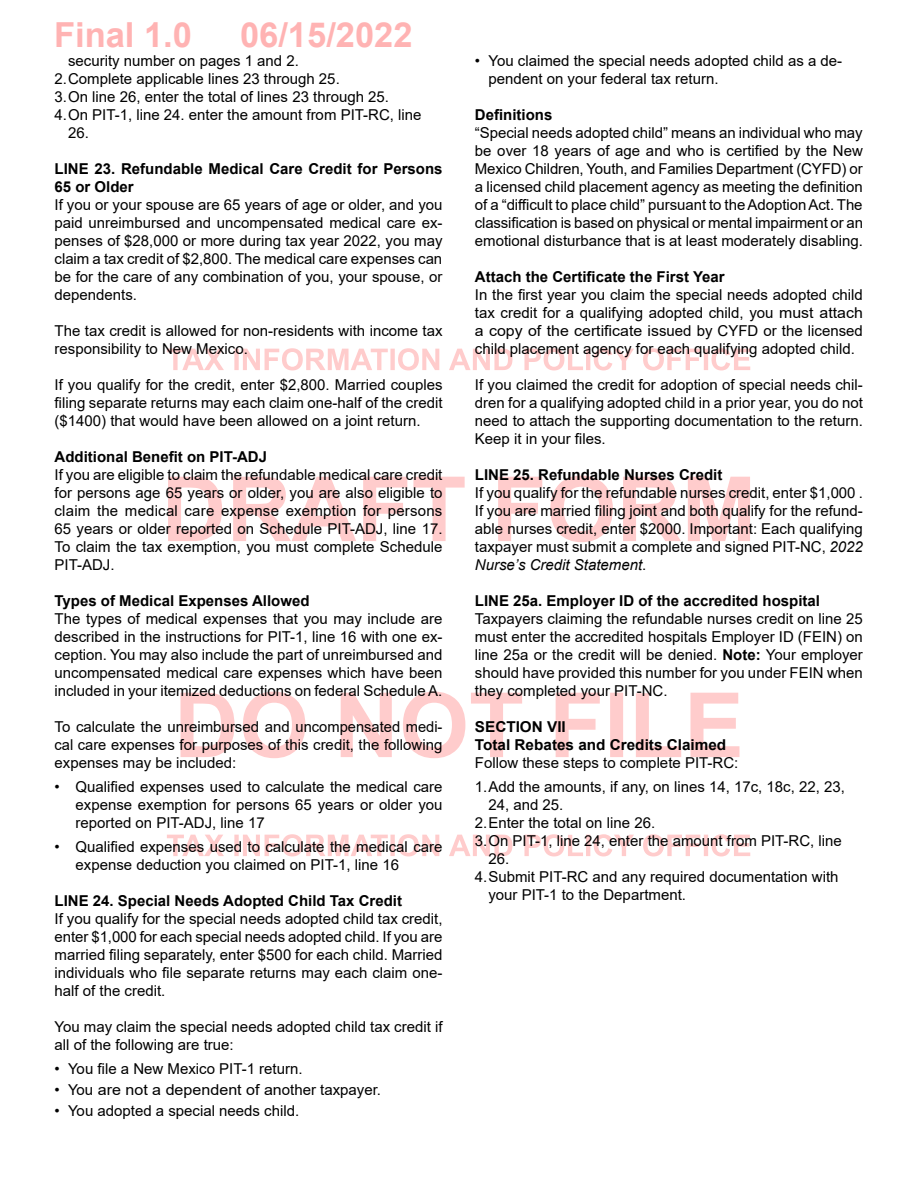
<style>
.page{position:relative;width:918px;height:1188px;background:#fff}
.page>*{position:absolute;margin:0;border:0;box-sizing:border-box;transform-origin:0 0}
.t1{font:700 34.5px "Arial";color:#ffb3b3}
.t2{font:15px/18px "Arial";color:#000;text-align:justify}
.t3{font:700 15px/18px "Arial";color:#000}
.s1{font-style:italic}
.s2{font-weight:700}
</style>
<div class="page">
<svg style="left:167px;top:834px;width:583px;height:22px"></svg>
<svg style="left:181px;top:692px;width:559px;height:66px"></svg>
<svg style="left:168px;top:476px;width:582px;height:66px"></svg>
<svg style="left:167px;top:348px;width:583px;height:22px"></svg>
<h1 class="t1" style="left:54px;top:11px;width:140px">Final 1.0</h1>
<h1 class="t1" style="left:240px;top:11px;width:174px">06/15/2022</h1>
<p class="t2" style="left:68px;top:52px;width:232px">security number on pages 1 and 2.</p>
<p class="t2" style="left:55px;top:70px;width:287px">2.Complete applicable lines 23 through 25.</p>
<p class="t2" style="left:55px;top:88px;width:336px">3.On line 26, enter the total of lines 23 through 25.</p>
<p class="t2" style="left:55px;top:106px;width:368px">4.On PIT‑1, line 24. enter the amount from PIT-RC, line</p>
<p class="t2" style="left:68px;top:124px;width:22px">26.</p>
<p class="t3" style="left:55px;top:160px;width:390px">LINE 23. Refundable Medical Care Credit for Persons<br>65 or Older</p>
<p class="t2" style="left:55px;top:196px;width:389px">If you or your spouse are 65 years of age or older, and you paid unreimbursed and uncompensated medical care ex‑ penses of $28,000 or more during tax year 2022, you may claim a tax credit of $2,800. The medical care expenses can be for the care of any combination of you, your spouse, or dependents.</p>
<p class="t2" style="left:55px;top:322px;width:389px">The tax credit is allowed for non-residents with income tax responsibility to New Mexico.</p>
<p class="t2" style="left:55px;top:376px;width:389px">If you qualify for the credit, enter $2,800. Married couples filing separate returns may each claim one-half of the credit ($1400) that would have been allowed on a joint return.</p>
<p class="t3" style="left:55px;top:448px;width:214px">Additional Benefit on PIT-ADJ</p>
<p class="t2" style="left:55px;top:466px;width:389px">If you are eligible to claim the refundable medical care credit for persons age 65 years or older, you are also eligible to claim the medical care expense exemption for persons 65 years or older reported on Schedule PIT-ADJ, line 17.<br>To claim the tax exemption, you must complete Schedule PIT-ADJ.</p>
<p class="t3" style="left:55px;top:592px;width:257px">Types of Medical Expenses Allowed</p>
<p class="t2" style="left:55px;top:610px;width:389px">The types of medical expenses that you may include are described in the instructions for PIT-1, line 16 with one ex‑ ception. You may also include the part of unreimbursed and uncompensated medical care expenses which have been included in your itemized deductions on federal Schedule A.</p>
<p class="t2" style="left:55px;top:718px;width:389px">To calculate the unreimbursed and uncompensated medi‑ cal care expenses for purposes of this credit, the following expenses may be included:</p>
<p class="t2" style="left:76px;top:778px;width:368px;text-indent:-21px">• Qualified expenses used to calculate the medical care expense exemption for persons 65 years or older you reported on PIT-ADJ, line 17</p>
<p class="t2" style="left:76px;top:838px;width:368px;text-indent:-21px">• Qualified expenses used to calculate the medical care expense deduction you claimed on PIT-1, line 16</p>
<p class="t3" style="left:55px;top:892px;width:349px">LINE 24. Special Needs Adopted Child Tax Credit</p>
<p class="t2" style="left:55px;top:910px;width:389px">If you qualify for the special needs adopted child tax credit, enter $1,000 for each special needs adopted child. If you are married filing separately, enter $500 for each child. Married individuals who file separate returns may each claim one&shy;half of the credit.</p>
<p class="t2" style="left:55px;top:1018px;width:389px">You may claim the special needs adopted child tax credit if all of the following are true:</p>
<p class="t2" style="left:55px;top:1060px;width:250px">• You file a New Mexico PIT-1 return.</p>
<p class="t2" style="left:55px;top:1081px;width:328px">• You are not a dependent of another taxpayer.</p>
<p class="t2" style="left:55px;top:1102px;width:246px">• You adopted a special needs child.</p>
<p class="t2" style="left:488px;top:52px;width:355px;text-indent:-14px">• You claimed the special needs adopted child as a de‑ pendent on your federal tax return.</p>
<p class="t3" style="left:475px;top:106px;width:79px">Definitions</p>
<p class="t2" style="left:475px;top:124px;width:390px">“Special needs adopted child” means an individual who may be over 18 years of age and who is certified by the New Mexico Children, Youth, and Families Department (CYFD) or a licensed child placement agency as meeting the definition of a “difficult to place child” pursuant to the Adoption Act. The classification is based on physical or mental impairment or an emotional disturbance that is at least moderately disabling.</p>
<p class="t3" style="left:475px;top:268px;width:251px">Attach the Certificate the First Year</p>
<p class="t2" style="left:475px;top:286px;width:389px">In the first year you claim the special needs adopted child tax credit for a qualifying adopted child, you must attach a copy of the certificate issued by CYFD or the licensed child placement agency for each qualifying adopted child.</p>
<p class="t2" style="left:475px;top:376px;width:389px">If you claimed the credit for adoption of special needs chil‑ dren for a qualifying adopted child in a prior year, you do not need to attach the supporting documentation to the return.<br>Keep it in your files.</p>
<p class="t3" style="left:475px;top:466px;width:249px">LINE 25. Refundable Nurses Credit</p>
<p class="t2" style="left:475px;top:484px;width:389px">If you qualify for the refundable nurses credit, enter $1,000 .<br>If you are married filing joint and both qualify for the refund‑ able nurses credit, enter $2000. Important: Each qualifying taxpayer must submit a complete and signed PIT-NC, <span class="s1">2022<br>Nurse’s Credit Statement</span>.</p>
<p class="t3" style="left:475px;top:592px;width:347px">LINE 25a. Employer ID of the accredited hospital</p>
<p class="t2" style="left:475px;top:610px;width:389px">Taxpayers claiming the refundable nurses credit on line 25 must enter the accredited hospitals Employer ID (FEIN) on line 25a or the credit will be denied. <span class="s2">Note:</span> Your employer should have provided this number for you under FEIN when they completed your PIT-NC.</p>
<p class="t3" style="left:475px;top:718px;width:253px">SECTION VII<br>Total Rebates and Credits Claimed</p>
<p class="t2" style="left:475px;top:751px;width:372px;line-height:24px">Follow these steps to complete PIT‑RC:<br>1.Add the amounts, if any, on lines 14, 17c, 18c, 22, 23,</p>
<p class="t2" style="left:488px;top:796px;width:77px">24, and 25.</p>
<p class="t2" style="left:475px;top:814px;width:182px">2.Enter the total on line 26.</p>
<p class="t2" style="left:475px;top:832px;width:368px">3.On PIT-1, line 24, enter the amount from PIT-RC, line</p>
<p class="t2" style="left:488px;top:850px;width:22px">26.</p>
<p class="t2" style="left:475px;top:868px;width:365px">4.Submit PIT-RC and any required documentation with</p>
<p class="t2" style="left:488px;top:886px;width:199px">your PIT-1 to the Department.</p>
</div>
